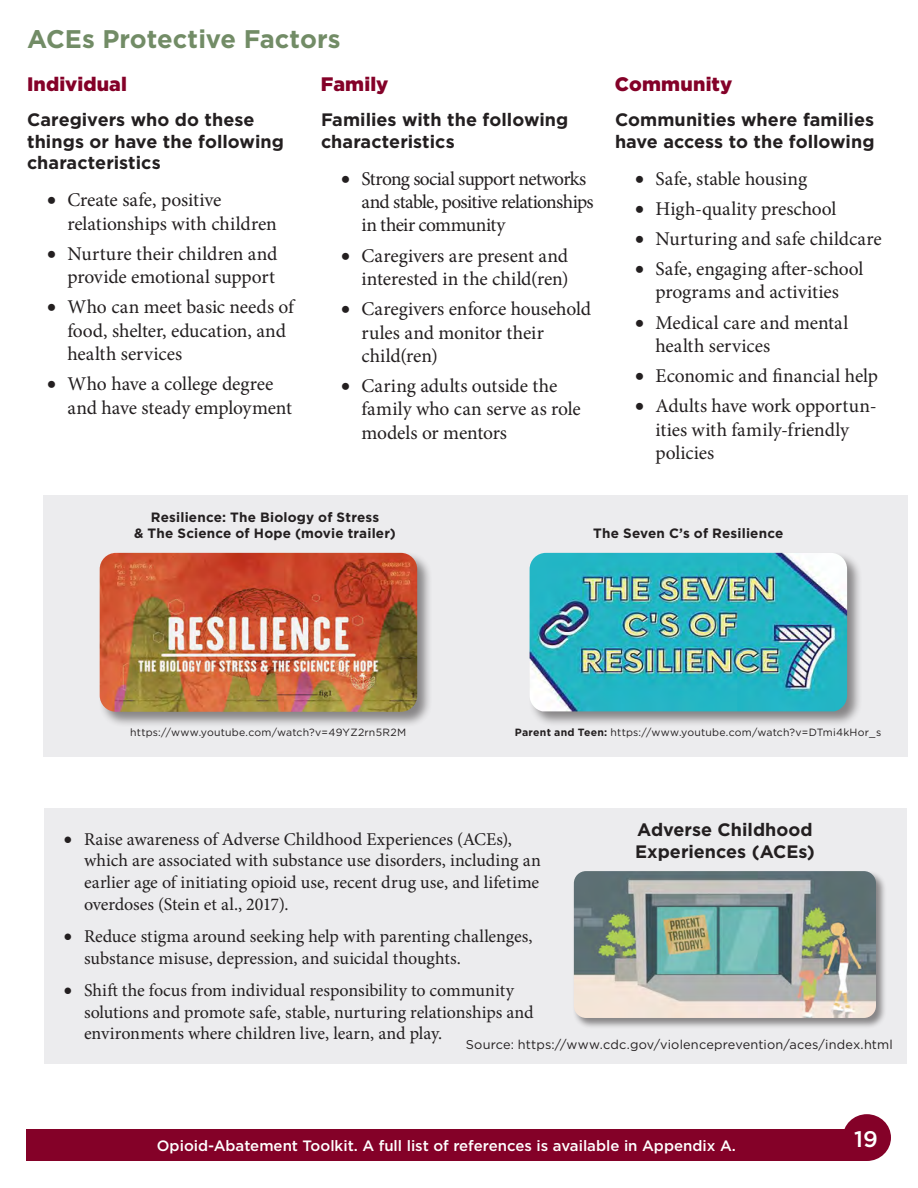
<style>
.page{position:relative;width:918px;height:1188px;background:#fff}
.page>*{position:absolute;margin:0;border:0;box-sizing:border-box;transform-origin:0 0}
.t1{font:700 25.5px "Gotham";letter-spacing:-.005em;color:#728c66}
.t2{font:500 22.5px "Gotham";color:#fff}
.t3{font:19.5px/23.4px "Minion Pro";letter-spacing:-.01em;color:#231f20}
.t4{font:19.5px/23.4px "Minion Pro";letter-spacing:-.035em;color:#231f20}
.t5{font:19.5px "Minion Pro";letter-spacing:.01em;color:#231f20}
.t6{font:900 19.5px "Gotham";letter-spacing:.01em;color:#840128}
.t7{font:18px/21.6px "Minion Pro";color:#231f20}
.t8{font:700 18px/21.6px "Gotham";color:#231f20}
.t9{font:500 15px "Gotham";color:#fff}
.t10{font:700 13.5px/16.2px "Gotham";letter-spacing:.01em;color:#231f20;text-align:center}
.t11{font:12.75px "Gotham";letter-spacing:.01em;color:#231f20}
.t12{font:10.5px "Gotham";letter-spacing:.02em;color:#231f20}
.s1{font-weight:700}
</style>
<div class="page">
<div style="left:26px;top:1130px;width:841px;height:31px;background:#840128"></div>
<div style="left:843px;top:1114px;width:48px;height:47px;background:#840128;border-radius:50%"></div>
<div style="left:44px;top:495px;width:864px;height:261px;background:#ececee"></div>
<div style="left:98px;top:551px;width:335px;height:176px;background:#231f20;opacity:.5"></div>
<img style="left:100px;top:553px;width:317px;height:159px">
<div style="left:528px;top:551px;width:335px;height:176px;background:#231f20;opacity:.5"></div>
<img style="left:530px;top:553px;width:317px;height:158px">
<div style="left:44px;top:808px;width:863px;height:255px;background:#ececee"></div>
<div style="left:573px;top:870px;width:314px;height:159px;background:#231f20;opacity:.5"></div>
<img style="left:574px;top:871px;width:302px;height:147px">
<h1 class="t1" style="left:27px;top:22px;width:315px">ACEs Protective Factors</h1>
<h3 class="t6" style="left:27px;top:71px;width:102px">Individual</h3>
<h4 class="t8" style="left:27px;top:109px;width:258px">Caregivers who do these things or have the following characteristics</h4>
<p class="t3" style="left:67px;top:188px;width:211px;text-indent:-20px">• Create safe, positive relationships with children</p>
<p class="t3" style="left:47px;top:242px;width:232px;text-align:right">• Nurture their children and provide emotional support</p>
<p class="t3" style="left:67px;top:295px;width:228px;text-indent:-20px">• Who can meet basic needs of food, shelter, education, and health services</p>
<p class="t3" style="left:67px;top:372px;width:226px;text-indent:-20px">• Who have a college degree and have steady employment</p>
<h3 class="t6" style="left:321px;top:71px;width:69px">Family</h3>
<h4 class="t8" style="left:321px;top:109px;width:249px">Families with the following characteristics</h4>
<p class="t4" style="left:361px;top:167px;width:234px;text-indent:-20px">• Strong social support networks and stable, positive relationships in their community</p>
<p class="t3" style="left:341px;top:244px;width:229px;text-align:right">• Caregivers are present and interested in the child(ren)</p>
<p class="t3" style="left:361px;top:297px;width:231px;text-indent:-20px">• Caregivers enforce household rules and monitor their child(ren)</p>
<p class="t3" style="left:361px;top:374px;width:221px;text-indent:-20px">• Caring adults outside the family who can serve as role models or mentors</p>
<h3 class="t6" style="left:615px;top:71px;width:119px">Community</h3>
<h4 class="t8" style="left:615px;top:109px;width:261px">Communities where families have access to the following</h4>
<p class="t3" style="left:635px;top:167px;width:174px">• Safe, stable housing</p>
<p class="t3" style="left:635px;top:197px;width:203px">• High-quality preschool</p>
<p class="t5" style="left:635px;top:226px;width:248px">• Nurturing and safe childcare</p>
<p class="t3" style="left:635px;top:257px;width:230px;text-align:center">• Safe, engaging after-school programs and activities</p>
<p class="t3" style="left:655px;top:311px;width:194px;text-indent:-20px">• Medical care and mental health services</p>
<p class="t3" style="left:635px;top:364px;width:244px">• Economic and financial help</p>
<p class="t3" style="left:655px;top:394px;width:223px;text-indent:-20px">• Adults have work opportun&shy;ities with family-friendly policies</p>
<h4 class="t10" style="left:134px;top:509px;width:263px">Resilience: The Biology of Stress<br>&amp; The Science of Hope (movie trailer)</h4>
<h4 class="t10" style="left:593px;top:525px;width:192px">The Seven C’s of Resilience</h4>
<p class="t12" style="left:130px;top:726px;width:277px">https://www.youtube.com/watch?v=49YZ2rn5R2M</p>
<p class="t12" style="left:515px;top:726px;width:368px"><span class="s1">Parent and Teen:</span> https://www.youtube.com/watch?v=DTmi4kHor_s</p>
<h4 class="t8" style="left:635px;top:819px;width:181px">Adverse Childhood<br>Experiences (ACEs)</h4>
<p class="t7" style="left:84px;top:828px;width:458px;text-indent:-20px">• Raise awareness of Adverse Childhood Experiences (ACEs), which are associated with substance use disorders, including an earlier age of initiating opioid use, recent drug use, and lifetime overdoses (Stein et al., 2017).</p>
<p class="t7" style="left:84px;top:926px;width:450px;text-indent:-20px">• Reduce stigma around seeking help with parenting challenges, substance misuse, depression, and suicidal thoughts.</p>
<p class="t7" style="left:84px;top:980px;width:451px;text-indent:-20px">• Shift the focus from individual responsibility to community solutions and promote safe, stable, nurturing relationships and environments where children live, learn, and play.</p>
<p class="t11" style="left:466px;top:1037px;width:428px">Source: https://www.cdc.gov/violenceprevention/aces/index.html</p>
<p class="t9" style="left:157px;top:1136px;width:580px">Opioid-Abatement Toolkit. A full list of references is available in Appendix A.</p>
<p class="t2" style="left:854px;top:1124px;width:25px">19</p>
</div>
